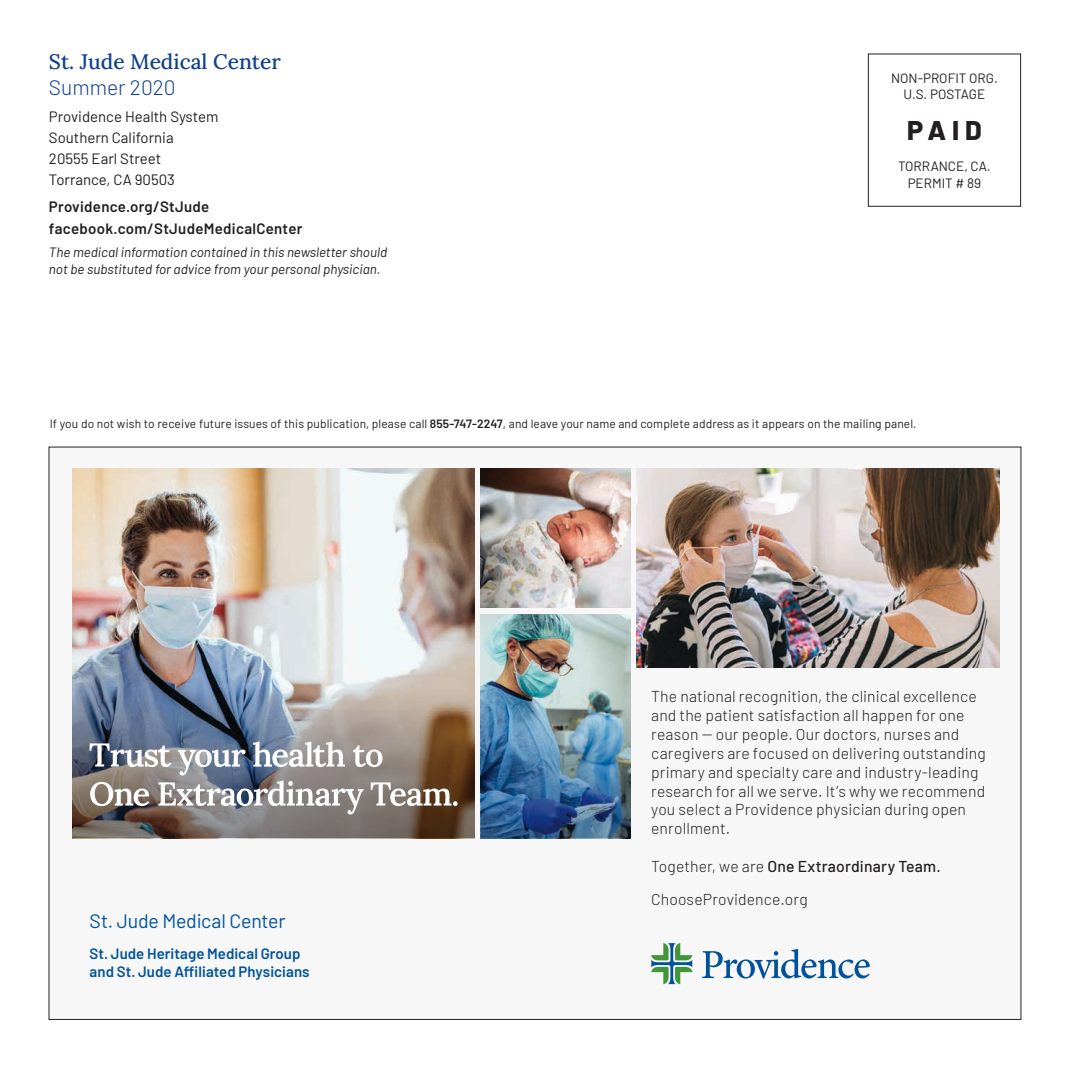
<style>
.page{position:relative;width:1080px;height:1080px;background:#fff}
.page>*{position:absolute;margin:0;border:0;box-sizing:border-box;transform-origin:0 0}
.t1{font:800 27px "Barlow";color:#231f20}
.t2{font:500 21px "Lora";color:#11408f}
.t3{font:300 21px "Barlow";color:#11408f}
.t4{font:19.5px "Barlow";letter-spacing:-.01em;color:#00539b}
.t5{font:300 15.75px/18.9px "Barlow";letter-spacing:.01em;color:#231f20}
.t6{font:15px "Barlow";color:#231f20}
.t7{font:600 15px/18px "Barlow";letter-spacing:.005em;color:#00539b}
.t8{font:600 15px "Barlow";letter-spacing:.02em;color:#231f20}
.t9{font:italic 13.5px/16.5px "Barlow";color:#231f20}
.t10{font:13.5px "Barlow";color:#231f20}
.t11{font:12px "Barlow";letter-spacing:.01em;color:#231f20}
.s1{font-weight:600}
.s2{font-weight:500}
</style>
<div class="page">
<div style="left:868px;top:54px;width:153px;height:153px;border:1px solid #231f20"></div>
<div style="left:49px;top:447px;width:972px;height:572px;background:#f7f7f8"></div>
<svg style="left:702px;top:949px;width:168px;height:30px"></svg>
<svg style="left:651px;top:943px;width:41px;height:41px"></svg>
<img style="left:481px;top:469px;width:150px;height:139px">
<img style="left:637px;top:469px;width:362px;height:198px">
<img style="left:72px;top:469px;width:403px;height:145px">
<img style="left:481px;top:614px;width:150px;height:104px">
<img style="left:481px;top:718px;width:150px;height:120px">
<img style="left:72px;top:614px;width:403px;height:224px">
<svg style="left:90px;top:781px;width:368px;height:33px"></svg>
<svg style="left:89px;top:742px;width:294px;height:33px"></svg>
<p class="t2" style="left:49px;top:46px;width:234px">St. Jude Medical Center</p>
<p class="t3" style="left:49px;top:72px;width:128px">Summer 2020</p>
<p class="t6" style="left:49px;top:106px;width:171px">Providence Health System</p>
<p class="t6" style="left:49px;top:127px;width:126px">Southern California</p>
<p class="t6" style="left:49px;top:148px;width:114px">20555 Earl Street</p>
<p class="t6" style="left:49px;top:169px;width:127px">Torrance, CA 90503</p>
<p class="t8" style="left:49px;top:195px;width:162px">Providence.org/StJude</p>
<p class="t8" style="left:49px;top:218px;width:255px">facebook.com/StJudeMedicalCenter</p>
<p class="t9" style="left:49px;top:243px;width:340px">The medical information contained in this newsletter should not be substituted for advice from your personal physician.</p>
<p class="t10" style="left:891px;top:68px;width:108px">NON-PROFIT ORG.</p>
<p class="t10" style="left:904px;top:84px;width:83px">U.S. POSTAGE</p>
<p class="t1" style="left:907px;top:110px;width:76px">PAID</p>
<p class="t10" style="left:898px;top:156px;width:94px">TORRANCE, CA.</p>
<p class="t10" style="left:908px;top:173px;width:75px">PERMIT # 89</p>
<p class="t11" style="left:50px;top:415px;width:868px">If you do not wish to receive future issues of this publication, please call <span class="s1">855-747-2247</span>, and leave your name and complete address as it appears on the mailing panel.</p>
<p class="t4" style="left:89px;top:907px;width:197px">St. Jude Medical Center</p>
<p class="t7" style="left:89px;top:944px;width:222px">St. Jude Heritage Medical Group and St. Jude Affiliated Physicians</p>
<p class="t5" style="left:651px;top:686px;width:336px">The national recognition, the clinical excellence and the patient satisfaction all happen for one reason -- our people. Our doctors, nurses and caregivers are focused on delivering outstanding primary and specialty care and industry-leading research for all we serve. It’s why we recommend you select a Providence physician during open enrollment.</p>
<p class="t5" style="left:651px;top:849px;width:291px;line-height:32.4px">Together, we are <span class="s2">One Extraordinary Team.<br></span>ChooseProvidence.org</p>
</div>
